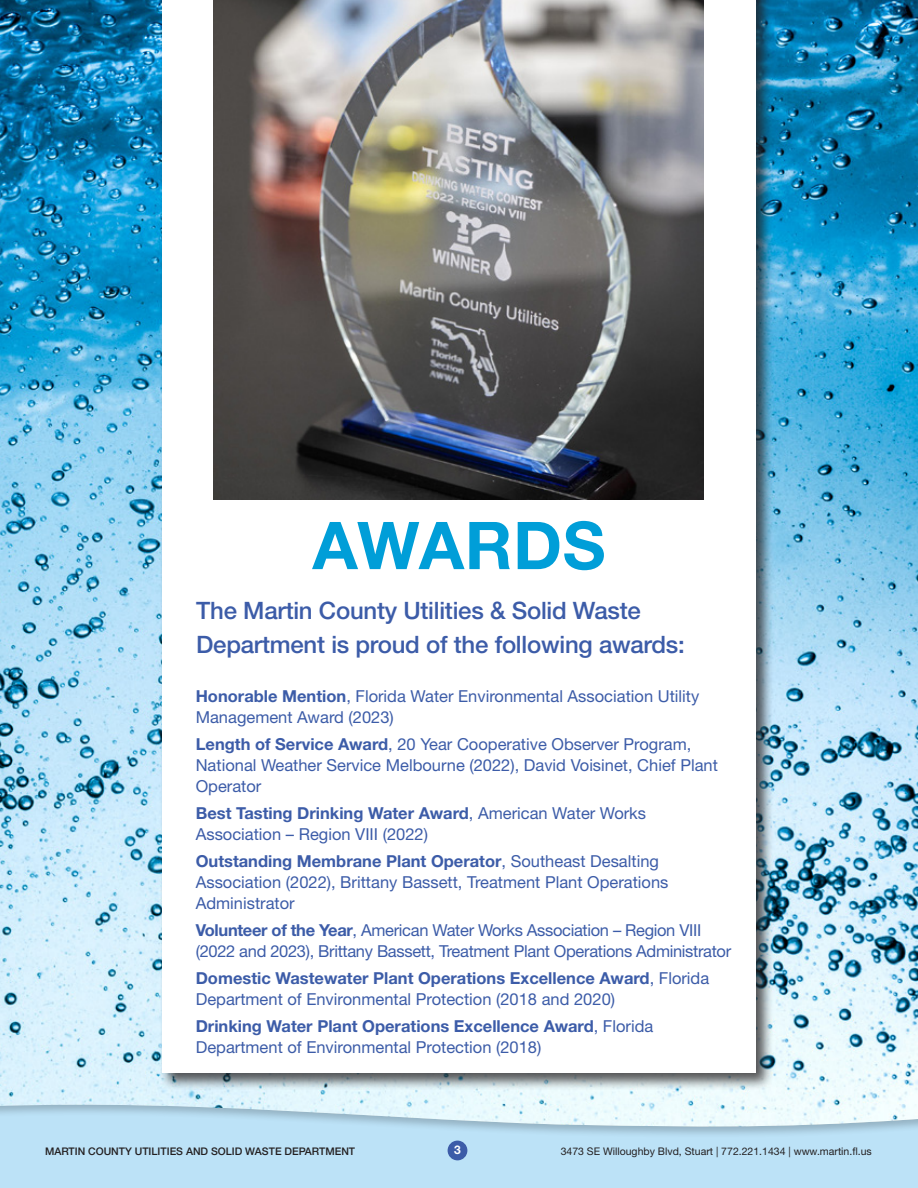
<style>
.page{position:relative;width:918px;height:1188px;background:#fff}
.page>*{position:absolute;margin:0;border:0;box-sizing:border-box;transform-origin:0 0}
.t1{font:700 66px "Helvetica Neue LT Std";letter-spacing:.01em;color:#009ed8}
.t2{font:500 24px/34.5px "Helvetica Neue LT Std";letter-spacing:-.01em;color:#3c5ca8}
.t3{font:16.5px/21px "Helvetica Neue LT Std";color:#3c5ca8}
.t4{font:16.5px/27px "Helvetica Neue LT Std";letter-spacing:-.02em;color:#3c5ca8}
.t5{font:700 16.5px "Helvetica Neue LT Std";color:#3c5ca8}
.t6{font:700 12px "Helvetica Neue LT Std";color:#fff}
.t7{font:10.5px "Helvetica Neue LT Std";color:#231f20}
.t8{font:500 10.5px "Helvetica Neue LT Std";color:#231f20}
.s1{font-weight:700}
.s2{font-weight:400}
</style>
<div class="page">
<img style="left:0;top:0;width:918px;height:1105px">
<div style="left:159px;top:0;width:615px;height:1091px;background:#231f20;opacity:.75"></div>
<div style="left:162px;top:0;width:594px;height:1073px;background:#fff"></div>
<img style="left:213px;top:0;width:491px;height:500px">
<div style="left:0;top:1105px;width:918px;height:83px;background:#231f20;opacity:.24"></div>
<div style="left:448px;top:1141px;width:19px;height:19px;background:#3c5ca8;border-radius:50%"></div>
<h2 class="t1" style="left:312px;top:505px;width:295px">AWARDS</h2>
<p class="t2" style="left:196px;top:593px;width:490px">The Martin County Utilities &amp; Solid Waste<br>Department is proud of the following awards:</p>
<p class="t3" style="left:196px;top:685px;width:505px"><span class="s1">Honorable Mention</span>, Florida Water Environmental Association Utility</p>
<p class="t3" style="left:196px;top:703px;width:497px;line-height:27px">Management Award (2023)<br><span class="s1">Length of Service Award</span>, 20 Year Cooperative Observer Program,</p>
<p class="t3" style="left:196px;top:754px;width:524px">National Weather Service Melbourne (2022), David Voisinet, Chief Plant<br>Operator</p>
<p class="t5" style="left:196px;top:803px;width:452px">Best Tasting Drinking Water Award<span class="s2">, American Water Works</span></p>
<p class="t3" style="left:196px;top:820px;width:465px;line-height:27px">Association – Region VIII (2022)<br><span class="s1">Outstanding Membrane Plant Operator</span>, Southeast Desalting</p>
<p class="t3" style="left:196px;top:871px;width:474px">Association (2022), Brittany Bassett, Treatment Plant Operations<br>Administrator</p>
<p class="t4" style="left:196px;top:916px;width:507px"><span class="s1">Volunteer of the Year</span>, American Water Works Association – Region VIII</p>
<p class="t4" style="left:196px;top:937px;width:537px">(2022 and 2023), Brittany Bassett, Treatment Plant Operations Administrator<br><span class="s1">Domestic Wastewater Plant Operations Excellence Award</span>, Florida</p>
<p class="t3" style="left:196px;top:988px;width:421px">Department of Environmental Protection (2018 and 2020)</p>
<p class="t3" style="left:196px;top:1015px;width:459px"><span class="s1">Drinking Water Plant Operations Excellence Award</span>, Florida<br>Department of Environmental Protection (2018)</p>
<p class="t8" style="left:45px;top:1145px;width:312px">MARTIN COUNTY UTILITIES AND SOLID WASTE DEPARTMENT</p>
<p class="t6" style="left:454px;top:1142px;width:8px">3</p>
<p class="t7" style="left:561px;top:1145px;width:313px">3473 SE Willoughby Blvd, Stuart | 772.221.1434 | www.martin.f.us</p>
</div>
